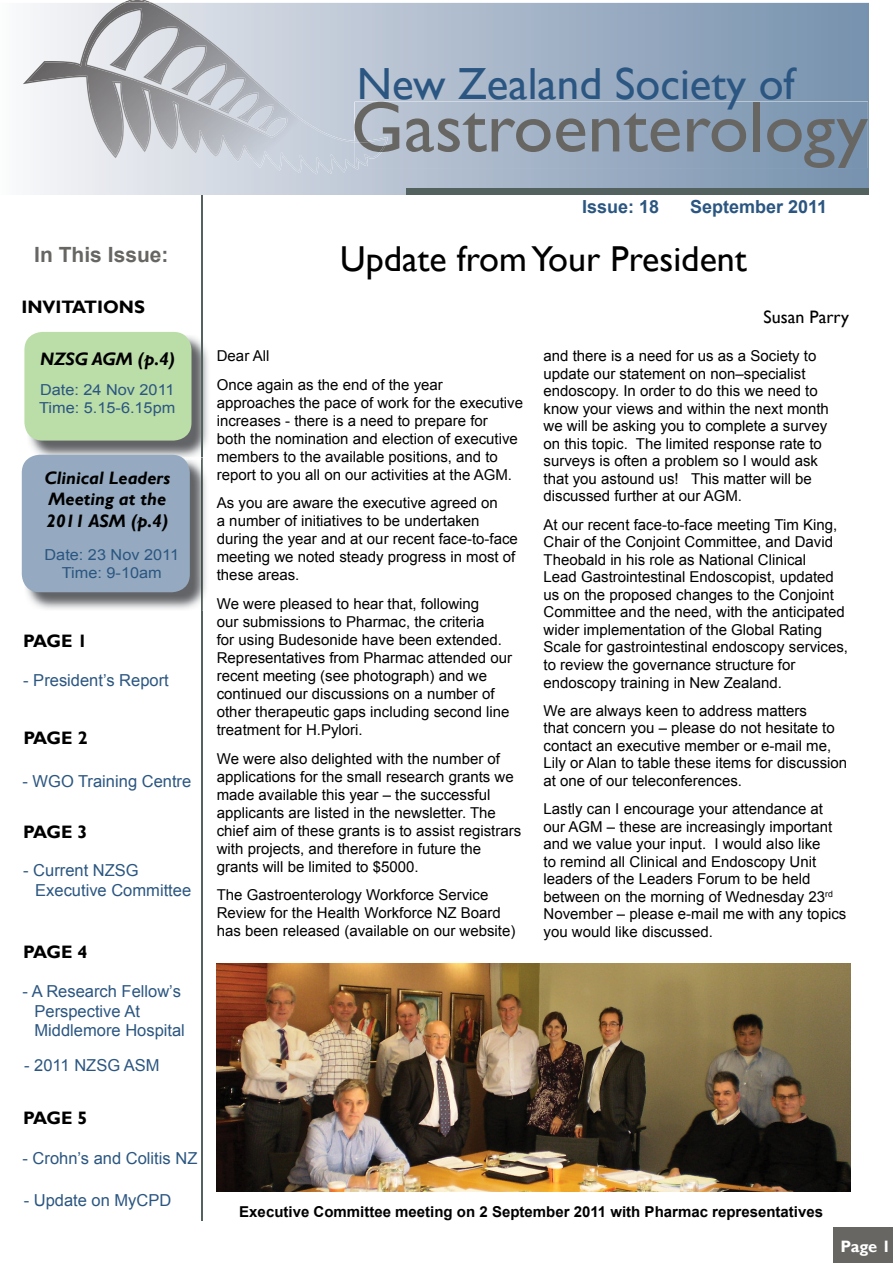
<style>
.page{position:relative;width:893px;height:1263px;background:#fff}
.page>*{position:absolute;margin:0;border:0;box-sizing:border-box;transform-origin:0 0}
.t1{font:72px "Gill Sans";color:#676663}
.t2{font:45px "Gill Sans";color:#2b5681}
.t3{font:36px "Gill Sans";color:#000}
.t4{font:700 21px "Arial";color:#676663}
.t5{font:italic 700 18px/21.6px "Gill Sans";color:#000}
.t6{font:700 18px "Gill Sans";color:#000}
.t7{font:700 18px "Arial";color:#2b5681}
.t8{font:18px "Gill Sans";color:#000}
.t9{font:16.5px/19.8px "Arial";color:#2b5681}
.t10{font:700 16.5px "Gill Sans";color:#fff}
.t11{font:15.15px/18.1px "Arial";color:#2b5681;scale:1.07 1}
.t12{font:15px/17.5px "Arial";color:#000}
.t13{font:700 15px "Arial";color:#000}
</style>
<div class="page">
<img style="left:28px;top:335px;width:180px;height:122px">
<div style="left:24px;top:332px;width:167px;height:109px;background:#bbdda8;border-radius:18px"></div>
<svg style="left:33px;top:3px;width:836px;height:192px;background:#a1b1c5"></svg>
<svg style="left:354px;top:102px;width:513px;height:66px;background:#99abc1"></svg>
<div style="left:833px;top:1228px;width:59px;height:35px;background:#676663"></div>
<svg style="left:123px;top:0;width:29px;height:3px"></svg>
<img style="left:23px;top:3px;width:294px;height:171px">
<img style="left:354px;top:152px;width:33px;height:16px">
<img style="left:354px;top:137px;width:33px;height:15px">
<img style="left:85px;top:9px;width:269px;height:133px">
<div style="left:406px;top:189px;width:462px;height:6px;background:#53625e"></div>
<svg style="left:538px;top:1191px;width:31px;height:1px"></svg>
<hr style="left:201px;top:195px;width:2px;height:1025px;background:#53625e">
<img style="left:217px;top:963px;width:633px;height:228px">
<img style="left:203px;top:472px;width:3px;height:125px">
<img style="left:24px;top:457px;width:179px;height:154px">
<img style="left:27px;top:457px;width:174px;height:2px">
<div style="left:22px;top:455px;width:168px;height:137px;background:#95aac0;border-radius:18px"></div>
<h3 class="t4" style="left:34px;top:246px;width:136px">In This Issue:</h3>
<p class="t6" style="left:21px;top:299px;width:125px">INVITATIONS</p>
<p class="t5" style="left:40px;top:349px;width:136px">NZSG AGM (p.4)</p>
<p class="t11" style="left:39px;top:381px;width:129px">Date: 24 Nov 2011<br>Time: 5.15-6.15pm</p>
<p class="t5" style="left:44px;top:468px;width:127px">Clinical Leaders<br>Meeting at the<br>2011 ASM (p.4)</p>
<p class="t11" style="left:45px;top:546px;width:127px;text-align:center">Date: 23 Nov 2011<br>Time: 9-10am</p>
<p class="t6" style="left:23px;top:633px;width:66px">PAGE 1</p>
<p class="t9" style="left:23px;top:671px;width:147px">- President’s Report</p>
<p class="t6" style="left:23px;top:730px;width:66px">PAGE 2</p>
<p class="t9" style="left:23px;top:772px;width:170px">- WGO Training Centre</p>
<p class="t6" style="left:23px;top:825px;width:66px">PAGE 3</p>
<p class="t9" style="left:35px;top:861px;width:157px;text-indent:-12px">- Current NZSG<br>Executive Committee</p>
<p class="t6" style="left:23px;top:945px;width:66px">PAGE 4</p>
<p class="t9" style="left:35px;top:982px;width:152px;text-indent:-12px">- A Research Fellow’s<br>Perspective At<br>Middlemore Hospital</p>
<p class="t9" style="left:24px;top:1056px;width:137px">- 2011 NZSG ASM</p>
<p class="t6" style="left:23px;top:1110px;width:66px">PAGE 5</p>
<p class="t9" style="left:23px;top:1149px;width:176px">- Crohn’s and Colitis NZ</p>
<p class="t9" style="left:24px;top:1191px;width:149px">- Update on MyCPD</p>
<h2 class="t2" style="left:357px;top:65px;width:439px">New Zealand Society of</h2>
<h1 class="t1" style="left:351px;top:97px;width:518px">Gastroenterology</h1>
<p class="t7" style="left:582px;top:200px;width:79px">Issue: 18</p>
<p class="t7" style="left:690px;top:200px;width:139px">September 2011</p>
<h3 class="t3" style="left:340px;top:244px;width:408px">Update from Your President</h3>
<p class="t8" style="left:763px;top:309px;width:87px">Susan Parry</p>
<p class="t12" style="left:217px;top:342px;width:227px;line-height:28.7px">Dear All<br>Once again as the end of the year</p>
<p class="t12" style="left:217px;top:394px;width:308px;line-height:18px">approaches the pace of work for the executive increases - there is a need to prepare for<br>both the nomination and election of executive members to the available positions, and to report to you all on our activities at the AGM.</p>
<p class="t12" style="left:217px;top:495px;width:302px;line-height:18px">As you are aware the executive agreed on<br>a number of initiatives to be undertaken during the year and at our recent face-to-face meeting we noted steady progress in most of these areas.</p>
<p class="t12" style="left:217px;top:596px;width:297px;line-height:18px">We were pleased to hear that, following<br>our submissions to Pharmac, the criteria<br>for using Budesonide have been extended.<br>Representatives from Pharmac attended our recent meeting (see photograph) and we continued our discussions on a number of other therapeutic gaps including second line treatment for H.Pylori.</p>
<p class="t12" style="left:217px;top:750px;width:306px;line-height:18px">We were also delighted with the number of applications for the small research grants we made available this year – the successful applicants are listed in the newsletter. The chief aim of these grants is to assist registrars with projects, and therefore in future the grants will be limited to $5000.</p>
<p class="t12" style="left:217px;top:887px;width:300px;line-height:18px">The Gastroenterology Workforce Service<br>Review for the Health Workforce NZ Board has been released (available on our website)</p>
<p class="t12" style="left:543px;top:348px;width:287px">and there is a need for us as a Society to update our statement on non–specialist endoscopy. In order to do this we need to know your views and within the next month we will be asking you to complete a survey on this topic. The limited response rate to surveys is often a problem so I would ask that you astound us! This matter will be discussed further at our AGM.</p>
<p class="t12" style="left:543px;top:517px;width:306px">At our recent face-to-face meeting Tim King, Chair of the Conjoint Committee, and David Theobald in his role as National Clinical<br>Lead Gastrointestinal Endoscopist, updated us on the proposed changes to the Conjoint Committee and the need, with the anticipated wider implementation of the Global Rating Scale for gastrointestinal endoscopy services, to review the governance structure for endoscopy training in New Zealand.</p>
<p class="t12" style="left:543px;top:703px;width:305px">We are always keen to address matters<br>that concern you – please do not hesitate to contact an executive member or e-mail me, Lily or Alan to table these items for discussion at one of our teleconferences.</p>
<p class="t12" style="left:543px;top:801px;width:304px">Lastly can I encourage your attendance at our AGM – these are increasingly important and we value your input. I would also like<br>to remind all Clinical and Endoscopy Unit leaders of the Leaders Forum to be held between on the morning of Wednesday 23<sup>rd </sup>November – please e-mail me with any topics you would like discussed.</p>
<p class="t13" style="left:239px;top:1206px;width:585px">Executive Committee meeting on 2 September 2011 with Pharmac representatives</p>
<p class="t10" style="left:840px;top:1239px;width:52px">Page 1</p>
</div>
